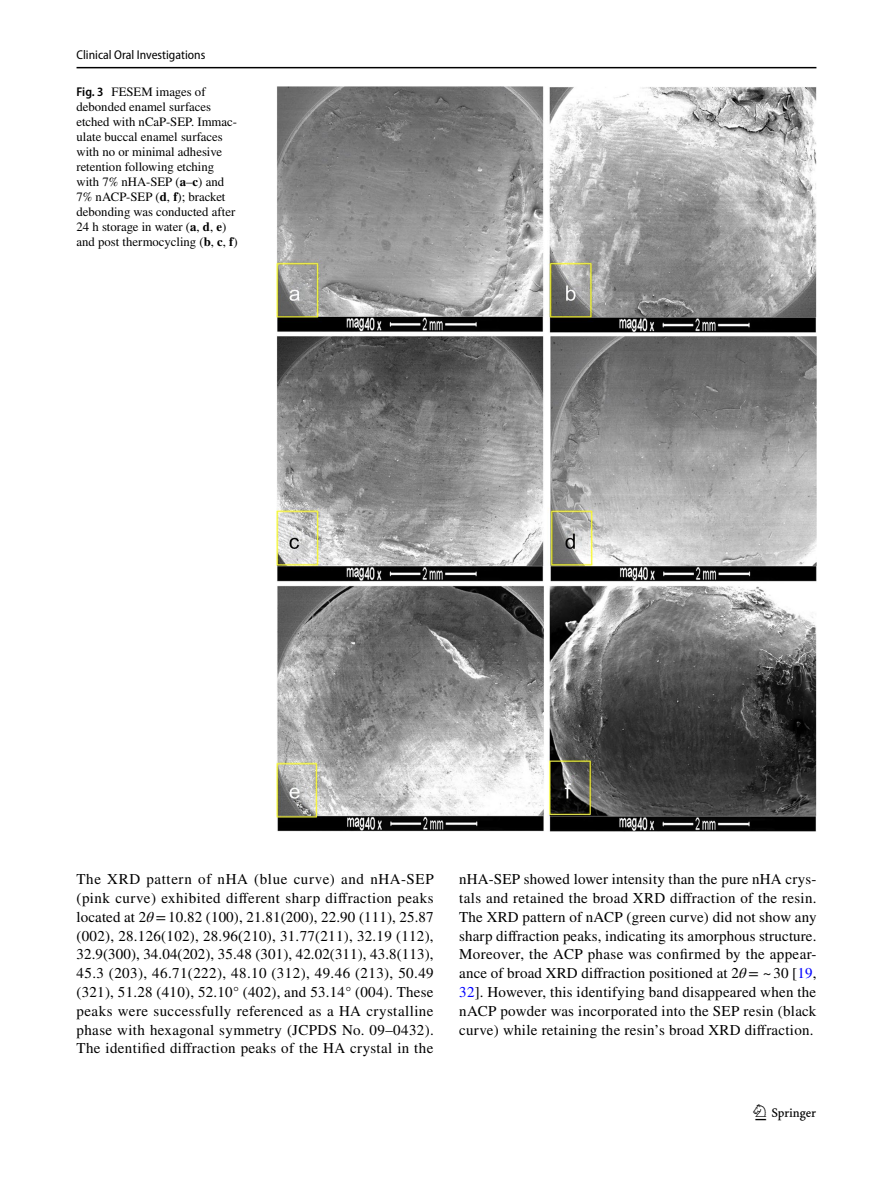
<style>
.page{position:relative;width:893px;height:1187px;background:#fff}
.page>*{position:absolute;margin:0;border:0;box-sizing:border-box;transform-origin:0 0}
.t1{font:22.5px "Springnew Regular 3";color:#000}
.t2{font:15px/18.8px "STIX";letter-spacing:.02em;color:#000;text-align:justify}
.t3{font:12.75px/15px "STIX";color:#000}
.t4{font:semi-condensed 12.75px "Myriad Pro";color:#000}
.s1{font-family:"Myriad Pro";font-weight:600;font-stretch:semi-condensed}
.s2{font-weight:700}
.s3{font-style:italic}
.s4{color:#00f}
</style>
<div class="page">
<hr style="left:77px;top:67px;width:739px;height:1px;background:#000">
<img style="left:276px;top:87px;width:540px;height:744px">
<p class="t4" style="left:77px;top:48px;width:130px">Clinical Oral Investigations</p>
<p class="t3" style="left:77px;top:85px;width:163px"><span class="s1">Fig. 3</span> FESEM images of debonded enamel surfaces etched with nCaP-SEP. Immac&shy;ulate buccal enamel surfaces with no or minimal adhesive retention following etching with 7% nHA-SEP (<span class="s2">a</span>–<span class="s2">c</span>) and<br>7% nACP-SEP (<span class="s2">d</span>, <span class="s2">f</span>); bracket debonding was conducted after<br>24 h storage in water (<span class="s2">a</span>, <span class="s2">d</span>, <span class="s2">e</span>) and post thermocycling (<span class="s2">b</span>, <span class="s2">c</span>, <span class="s2">f</span>)</p>
<p class="t2" style="left:77px;top:871px;width:359px">The XRD pattern of nHA (blue curve) and nHA-SEP (pink curve) exhibited different sharp diffraction peaks located at 2<span class="s3">θ</span>=10.82 (100), 21.81(200), 22.90 (111), 25.87 (002), 28.126(102), 28.96(210), 31.77(211), 32.19 (112), 32.9(300), 34.04(202), 35.48 (301), 42.02(311), 43.8(113), 45.3 (203), 46.71(222), 48.10 (312), 49.46 (213), 50.49 (321), 51.28 (410), 52.10° (402), and 53.14° (004). These peaks were successfully referenced as a HA crystalline phase with hexagonal symmetry (JCPDS No. 09–0432).<br>The identified diffraction peaks of the HA crystal in the</p>
<p class="t2" style="left:459px;top:871px;width:359px">nHA-SEP showed lower intensity than the pure nHA crys&shy;tals and retained the broad XRD diffraction of the resin.<br>The XRD pattern of nACP (green curve) did not show any sharp diffraction peaks, indicating its amorphous structure.<br>Moreover, the ACP phase was confirmed by the appear&shy;ance of broad XRD diffraction positioned at 2<span class="s3">θ</span>= ~ 30 [<span class="s4">19</span>, <span class="s4">32</span>]. However, this identifying band disappeared when the nACP powder was incorporated into the SEP resin (black curve) while retaining the resin’s broad XRD diffraction.</p>
<h1 class="t1" style="left:755px;top:1104px;width:62px">1 3</h1>
</div>
